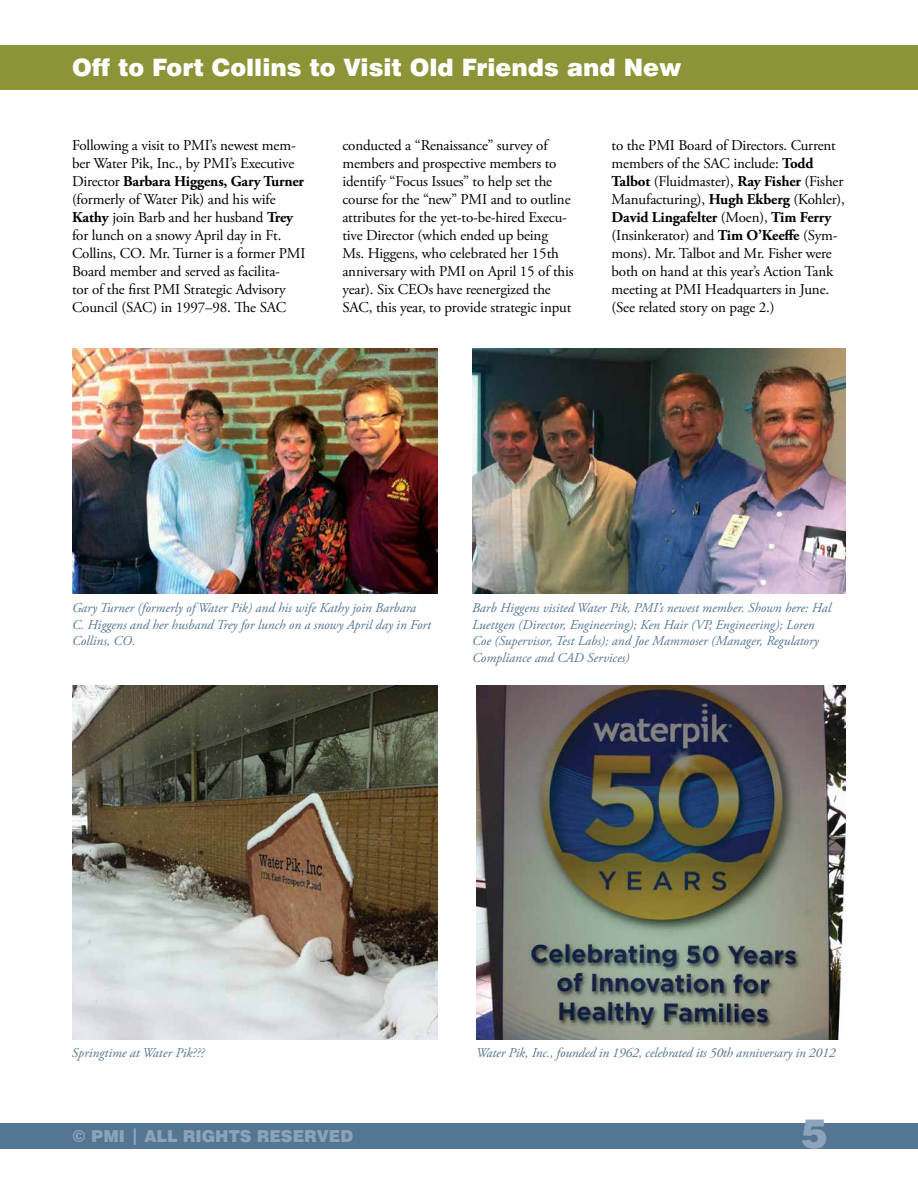
<style>
.page{position:relative;width:918px;height:1188px;background:#fff}
.page>*{position:absolute;margin:0;border:0;box-sizing:border-box;transform-origin:0 0}
.t1{font:900 40.5px "Swiss 721 BT";color:#8da3ba}
.t2{font:900 24px "Swiss 721 BT";color:#fff}
.t3{font:900 16.5px "Swiss 721 BT";color:#8da3ba}
.t4{font:15px/18px "Adobe Garamond Pro";letter-spacing:-.01em;color:#000}
.t5{font:italic 13.5px/16.5px "Adobe Garamond Pro";color:#547693}
.s1{font-weight:700}
</style>
<div class="page">
<div style="left:0;top:45px;width:918px;height:45px;background:#8d9438"></div>
<div style="left:0;top:1123px;width:918px;height:25px;background:#547693"></div>
<img style="left:472px;top:349px;width:374px;height:245px">
<img style="left:72px;top:349px;width:366px;height:245px">
<img style="left:72px;top:686px;width:366px;height:354px">
<img style="left:476px;top:686px;width:370px;height:354px">
<h2 class="t2" style="left:72px;top:53px;width:611px">Off to Fort Collins to Visit Old Friends and New</h2>
<p class="t4" style="left:72px;top:136px;width:235px">Following a visit to PMI’s newest mem&shy;ber Water Pik, Inc., by PMI’s Executive Director <span class="s1">Barbara Higgens, Gary Turner </span>(formerly of Water Pik) and his wife <span class="s1">Kathy</span> join Barb and her husband <span class="s1">Trey </span>for lunch on a snowy April day in Ft.<br>Collins, CO. Mr. Turner is a former PMI Board member and served as facilita-<br>tor of the first PMI Strategic Advisory Council (SAC) in 1997–98. The SAC</p>
<p class="t4" style="left:342px;top:136px;width:233px">conducted a “Renaissance” survey of members and prospective members to identify “Focus Issues” to help set the course for the “new” PMI and to outline attributes for the yet-to-be-hired Execu&shy;tive Director (which ended up being Ms. Higgens, who celebrated her 15th anniversary with PMI on April 15 of this year). Six CEOs have reenergized the SAC, this year, to provide strategic input</p>
<p class="t4" style="left:612px;top:136px;width:235px">to the PMI Board of Directors. Current members of the SAC include: <span class="s1">Todd Talbot</span> (Fluidmaster), <span class="s1">Ray Fisher</span> (Fisher Manufacturing), <span class="s1">Hugh Ekberg</span> (Kohler), <span class="s1">David Lingafelter</span> (Moen), <span class="s1">Tim Ferry </span>(Insinkerator) and <span class="s1">Tim O’Keeffe</span> (Sym&shy;mons). Mr. Talbot and Mr. Fisher were both on hand at this year’s Action Tank meeting at PMI Headquarters in June. (See related story on page 2.)</p>
<p class="t5" style="left:72px;top:600px;width:361px">Gary Turner (formerly of Water Pik) and his wife Kathy join Barbara<br>C. Higgens and her husband Trey for lunch on a snowy April day in Fort<br>Collins, CO.</p>
<p class="t5" style="left:472px;top:600px;width:361px">Barb Higgens visited Water Pik, PMI’s newest member. Shown here: Hal Luettgen (Director, Engineering); Ken Hair (VP, Engineering); Loren Coe (Supervisor, Test Labs); and Joe Mammoser (Manager, Regulatory Compliance and CAD Services)</p>
<p class="t5" style="left:72px;top:1045px;width:134px">Springtime at Water Pik???</p>
<p class="t5" style="left:476px;top:1045px;width:361px">Water Pik, Inc., founded in 1962, celebrated its 50th anniversary in 2012</p>
<p class="t3" style="left:72px;top:1126px;width:283px">© PMI | All rights reserved</p>
<h1 class="t1" style="left:801px;top:1109px;width:28px">5</h1>
</div>
